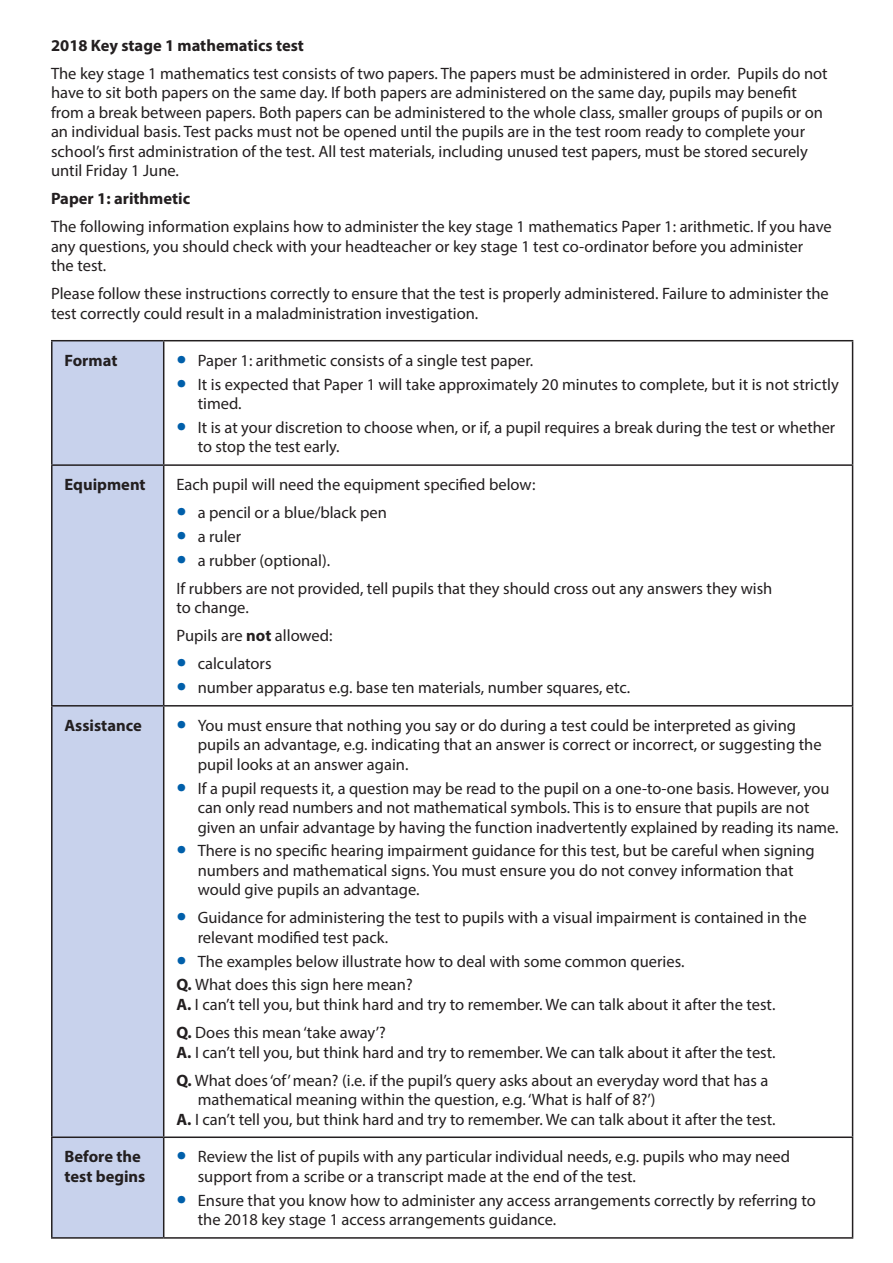
<style>
.page{position:relative;width:893px;height:1263px;background:#fff}
.page>*{position:absolute;margin:0;border:0;box-sizing:border-box;transform-origin:0 0}
.P__paragraph_text{font:16.5px/19.5px "Myriad Pro";color:#231f20}
.Table_body_LEFT{font:16.5px/19.5px "Myriad Pro";color:#231f20}
.P__paragraph_text-2{font:700 16.5px "Myriad Pro";color:#231f20}
.Table_body_LEFT-2{font:700 16.5px/19.5px "Myriad Pro";color:#231f20}
.s1{font-size:36px;color:#005faa}
.s2{font-weight:700}
</style>
<div class="page">
<div style="left:53px;top:341px;width:110px;height:896px;background:#c8d2ec"></div>
<hr style="left:51px;top:340px;width:113px;height:1px;background:#231f20">
<hr style="left:51px;top:341px;width:2px;height:123px;background:#231f20">
<hr style="left:164px;top:340px;width:689px;height:1px;background:#231f20">
<hr style="left:163px;top:341px;width:1px;height:123px;background:#231f20">
<hr style="left:852px;top:341px;width:1px;height:123px;background:#231f20">
<hr style="left:51px;top:464px;width:113px;height:2px;background:#231f20">
<hr style="left:51px;top:466px;width:2px;height:239px;background:#231f20">
<hr style="left:164px;top:464px;width:689px;height:2px;background:#231f20">
<hr style="left:163px;top:466px;width:1px;height:239px;background:#231f20">
<hr style="left:852px;top:466px;width:1px;height:239px;background:#231f20">
<hr style="left:51px;top:706px;width:2px;height:430px;background:#231f20">
<hr style="left:163px;top:706px;width:1px;height:430px;background:#231f20">
<hr style="left:852px;top:706px;width:1px;height:430px;background:#231f20">
<hr style="left:51px;top:1138px;width:2px;height:99px;background:#231f20">
<hr style="left:163px;top:1138px;width:1px;height:99px;background:#231f20">
<hr style="left:852px;top:1138px;width:1px;height:99px;background:#231f20">
<hr style="left:51px;top:705px;width:113px;height:1px;background:#231f20">
<hr style="left:164px;top:705px;width:689px;height:1px;background:#231f20">
<hr style="left:51px;top:1136px;width:113px;height:2px;background:#231f20">
<hr style="left:164px;top:1136px;width:689px;height:2px;background:#231f20">
<hr style="left:51px;top:1237px;width:113px;height:2px;background:#231f20">
<hr style="left:164px;top:1237px;width:689px;height:2px;background:#231f20">
<p class="P__paragraph_text-2" style="left:51px;top:34px;width:254px">2018 Key stage 1 mathematics test</p>
<p class="P__paragraph_text" style="left:51px;top:63px;width:778px">The key stage 1 mathematics test consists of two papers. The papers must be administered in order. Pupils do not have to sit both papers on the same day. If both papers are administered on the same day, pupils may benefit from a break between papers. Both papers can be administered to the whole class, smaller groups of pupils or on an individual basis. Test packs must not be opened until the pupils are in the test room ready to complete your school’s first administration of the test. All test materials, including unused test papers, must be stored securely until Friday 1 June.</p>
<p class="P__paragraph_text-2" style="left:51px;top:188px;width:141px">Paper 1: arithmetic</p>
<p class="P__paragraph_text" style="left:51px;top:217px;width:782px">The following information explains how to administer the key stage 1 mathematics Paper 1: arithmetic. If you have any questions, you should check with your headteacher or key stage 1 test co-ordinator before you administer<br>the test.</p>
<p class="P__paragraph_text" style="left:51px;top:284px;width:779px">Please follow these instructions correctly to ensure that the test is properly administered. Failure to administer the test correctly could result in a maladministration investigation.</p>
<p class="Table_body_LEFT-2" style="left:65px;top:350px;width:54px">Format</p>
<p class="P__paragraph_text" style="left:176px;top:350px;width:358px"><span class="s1">•</span> Paper 1: arithmetic consists of a single test paper.</p>
<p class="P__paragraph_text" style="left:198px;top:374px;width:643px;text-indent:-21px"><span class="s1">•</span> It is expected that Paper 1 will take approximately 20 minutes to complete, but it is not strictly timed.</p>
<p class="P__paragraph_text" style="left:198px;top:417px;width:639px;text-indent:-21px"><span class="s1">•</span> It is at your discretion to choose when, or if, a pupil requires a break during the test or whether to stop the test early.</p>
<p class="Table_body_LEFT-2" style="left:65px;top:474px;width:83px">Equipment</p>
<p class="Table_body_LEFT" style="left:176px;top:475px;width:360px">Each pupil will need the equipment specified below:</p>
<p class="P__paragraph_text" style="left:176px;top:503px;width:212px"><span class="s1">•</span> a pencil or a blue/black pen</p>
<p class="P__paragraph_text" style="left:176px;top:526px;width:66px"><span class="s1">•</span> a ruler</p>
<p class="P__paragraph_text" style="left:176px;top:550px;width:155px"><span class="s1">•</span> a rubber (optional).</p>
<p class="Table_body_LEFT" style="left:176px;top:578px;width:597px">If rubbers are not provided, tell pupils that they should cross out any answers they wish to change.</p>
<p class="Table_body_LEFT" style="left:176px;top:626px;width:158px">Pupils are <span class="s2">not</span> allowed:</p>
<p class="P__paragraph_text" style="left:176px;top:654px;width:97px"><span class="s1">•</span> calculators</p>
<p class="P__paragraph_text" style="left:176px;top:677px;width:455px"><span class="s1">•</span> number apparatus e.g. base ten materials, number squares, etc.</p>
<p class="Table_body_LEFT-2" style="left:65px;top:715px;width:79px">Assistance</p>
<p class="P__paragraph_text" style="left:198px;top:715px;width:625px;text-indent:-21px"><span class="s1">•</span> You must ensure that nothing you say or do during a test could be interpreted as giving pupils an advantage, e.g. indicating that an answer is correct or incorrect, or suggesting the pupil looks at an answer again.</p>
<p class="P__paragraph_text" style="left:198px;top:778px;width:642px;text-indent:-21px"><span class="s1">•</span> If a pupil requests it, a question may be read to the pupil on a one-to-one basis. However, you can only read numbers and not mathematical symbols. This is to ensure that pupils are not given an unfair advantage by having the function inadvertently explained by reading its name.</p>
<p class="P__paragraph_text" style="left:198px;top:841px;width:619px;text-indent:-21px"><span class="s1">•</span> There is no specific hearing impairment guidance for this test, but be careful when signing numbers and mathematical signs. You must ensure you do not convey information that would give pupils an advantage.</p>
<p class="P__paragraph_text" style="left:198px;top:908px;width:610px;text-indent:-21px"><span class="s1">•</span> Guidance for administering the test to pupils with a visual impairment is contained in the relevant modified test pack.</p>
<p class="P__paragraph_text" style="left:176px;top:951px;width:510px"><span class="s1">•</span> The examples below illustrate how to deal with some common queries.</p>
<p class="Table_body_LEFT" style="left:176px;top:975px;width:600px"><span class="s2">Q.</span> What does this sign here mean?<br><span class="s2">A.</span> I can’t tell you, but think hard and try to remember. We can talk about it after the test.</p>
<p class="Table_body_LEFT" style="left:176px;top:1022px;width:601px"><span class="s2">Q.</span> Does this mean ‘take away’?<br><span class="s2">A.</span> I can’t tell you, but think hard and try to remember. We can talk about it after the test.</p>
<p class="Table_body_LEFT" style="left:198px;top:1070px;width:572px;text-indent:-21px"><span class="s2">Q.</span> What does ‘of’ mean? (i.e. if the pupil’s query asks about an everyday word that has a mathematical meaning within the question, e.g. ‘What is half of 8?’)</p>
<p class="Table_body_LEFT" style="left:176px;top:1109px;width:601px"><span class="s2">A.</span> I can’t tell you, but think hard and try to remember. We can talk about it after the test.</p>
<p class="Table_body_LEFT-2" style="left:65px;top:1146px;width:82px">Before the test begins</p>
<p class="P__paragraph_text" style="left:198px;top:1147px;width:594px;text-indent:-21px"><span class="s1">•</span> Review the list of pupils with any particular individual needs, e.g. pupils who may need support from a scribe or a transcript made at the end of the test.</p>
<p class="P__paragraph_text" style="left:198px;top:1190px;width:620px;text-indent:-21px"><span class="s1">•</span> Ensure that you know how to administer any access arrangements correctly by referring to the 2018 key stage 1 access arrangements guidance.</p>
</div>
